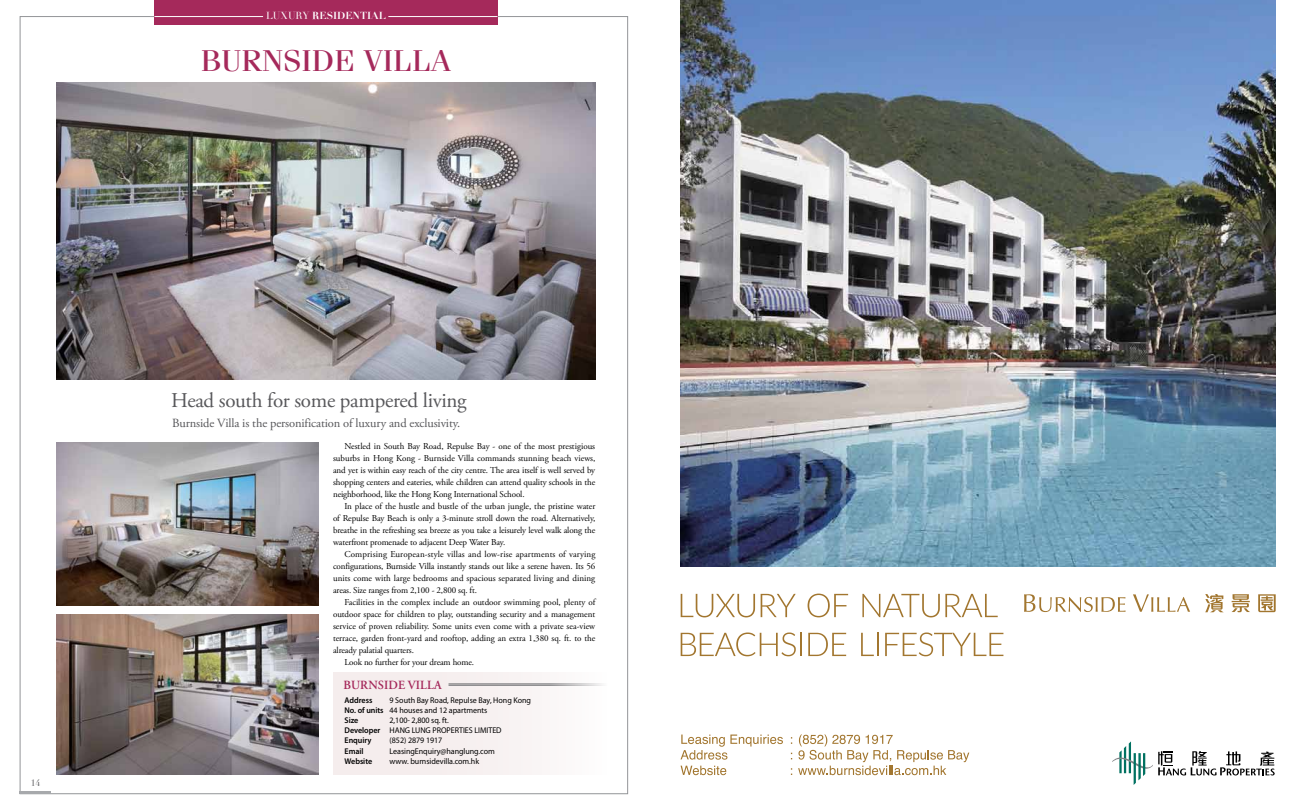
<style>
.page{position:relative;width:1304px;height:811px;background:#fff}
.page>*{position:absolute;margin:0;border:0;box-sizing:border-box;transform-origin:0 0}
.t1{font:30px "Fenice Std";color:#a5295b;scale:1.1 1}
.t2{font:21px "Adobe Garamond Pro";letter-spacing:-.015em;color:#58585b}
.t3{font:12.5px "Adobe Garamond Pro";letter-spacing:-.01em;color:#58585b}
.t4{font:600 12.5px "Adobe Garamond Pro";letter-spacing:.01em;color:#a5295b}
.t5{font:700 10px "Didot";color:#fff}
.t6{font:9px/12px "Adobe Garamond Pro";letter-spacing:-.01em;color:#000;text-align:justify}
.t7{font:9px "Didot";color:#58585b}
.t8{font:8.3px/10.1px "Myriad Pro";letter-spacing:-.005em;color:#000}
.t9{font:600 8.3px "Myriad Pro";letter-spacing:-.005em;color:#000}
.s1{font-weight:400}
.s2{font-weight:600}
</style>
<div class="page">
<img style="left:57px;top:82px;width:538px;height:298px">
<img style="left:57px;top:442px;width:262px;height:163px">
<img style="left:57px;top:615px;width:262px;height:159px">
<div style="left:333px;top:672px;width:274px;height:102px;background:#f5eded"></div>
<hr style="left:449px;top:683px;width:162px;height:1px;background:#6d6e71">
<hr style="left:449px;top:684px;width:162px;height:1px;background:#6d6e71">
<div style="left:154px;top:0;width:343px;height:25px;background:#a5295b"></div>
<hr style="left:154px;top:16px;width:109px;height:1px;background:#fff">
<hr style="left:388px;top:16px;width:109px;height:1px;background:#fff">
<hr style="left:20px;top:791px;width:31px;height:3px;background:#a7a9ac">
<img style="left:680px;top:0;width:596px;height:785px">
<p class="t7" style="left:31px;top:777px;width:11px">14</p>
<p class="t5" style="left:266px;top:10px;width:121px"><span class="s1">LUXURY</span> RESIDENTIAL</p>
<h1 class="t1" style="left:201px;top:43px;width:229px">BURNSIDE VILLA</h1>
<h2 class="t2" style="left:171px;top:388px;width:297px">Head south for some pampered living</h2>
<p class="t6" style="left:333px;top:440px;width:264px;text-indent:11px">Nestled in South Bay Road, Repulse Bay - one of the most prestigious suburbs in Hong Kong - Burnside Villa commands stunning beach views, and yet is within easy reach of the city centre. The area itself is well served by shopping centers and eateries, while children can attend quality schools in the neighborhood, like the Hong Kong International School.</p>
<p class="t6" style="left:333px;top:500px;width:264px;text-indent:11px">In place of the hustle and bustle of the urban jungle, the pristine water of Repulse Bay Beach is only a 3-minute stroll down the road. Alternatively, breathe in the refreshing sea breeze as you take a leisurely level walk along the waterfront promenade to adjacent Deep Water Bay.</p>
<p class="t6" style="left:333px;top:548px;width:264px;text-indent:11px">Comprising European-style villas and low-rise apartments of varying configurations, Burnside Villa instantly stands out like a serene haven. Its 56 units come with large bedrooms and spacious separated living and dining areas. Size ranges from 2,100 - 2,800 sq. ft.</p>
<p class="t6" style="left:344px;top:596px;width:252px">Facilities in the complex include an outdoor swimming pool, plenty of</p>
<p class="t6" style="left:333px;top:608px;width:264px">outdoor space for children to play, outstanding security and a management</p>
<p class="t6" style="left:333px;top:620px;width:264px">service of proven reliability. Some units even come with a private sea-view</p>
<p class="t6" style="left:333px;top:632px;width:264px">terrace, garden front-yard and rooftop, adding an extra 1,380 sq. ft. to the</p>
<p class="t6" style="left:333px;top:644px;width:82px">already palatial quarters.</p>
<p class="t6" style="left:344px;top:656px;width:131px">Look no further for your dream home.</p>
<h3 class="t4" style="left:344px;top:677px;width:100px">BURNSIDE VILLA</h3>
<p class="t9" style="left:345px;top:695px;width:29px">Address</p>
<h3 class="t3" style="left:172px;top:416px;width:289px">Burnside Villa is the personification of luxury and exclusivity.</h3>
<p class="t8" style="left:345px;top:695px;width:188px;text-indent:45px">9 South Bay Road, Repulse Bay, Hong Kong<br><span class="s2">No. of units</span> 44 houses and 12 apartments<br><span class="s2">Size</span></p>
<p class="t8" style="left:345px;top:715px;width:159px;text-indent:45px">2,100- 2,800 sq. ft.<br><span class="s2">Developer</span> HANG LUNG PROPERTIES LIMITED<br><span class="s2">Enquiry</span></p>
<p class="t8" style="left:390px;top:735px;width:54px">(852) 2879 1917</p>
<p class="t9" style="left:345px;top:745px;width:21px">Email</p>
<p class="t8" style="left:390px;top:745px;width:107px">LeasingEnquiry@hanglung.com</p>
<p class="t9" style="left:345px;top:755px;width:29px">Website</p>
<p class="t8" style="left:390px;top:755px;width:91px">www. burnsidevilla.com.hk</p>
</div>
